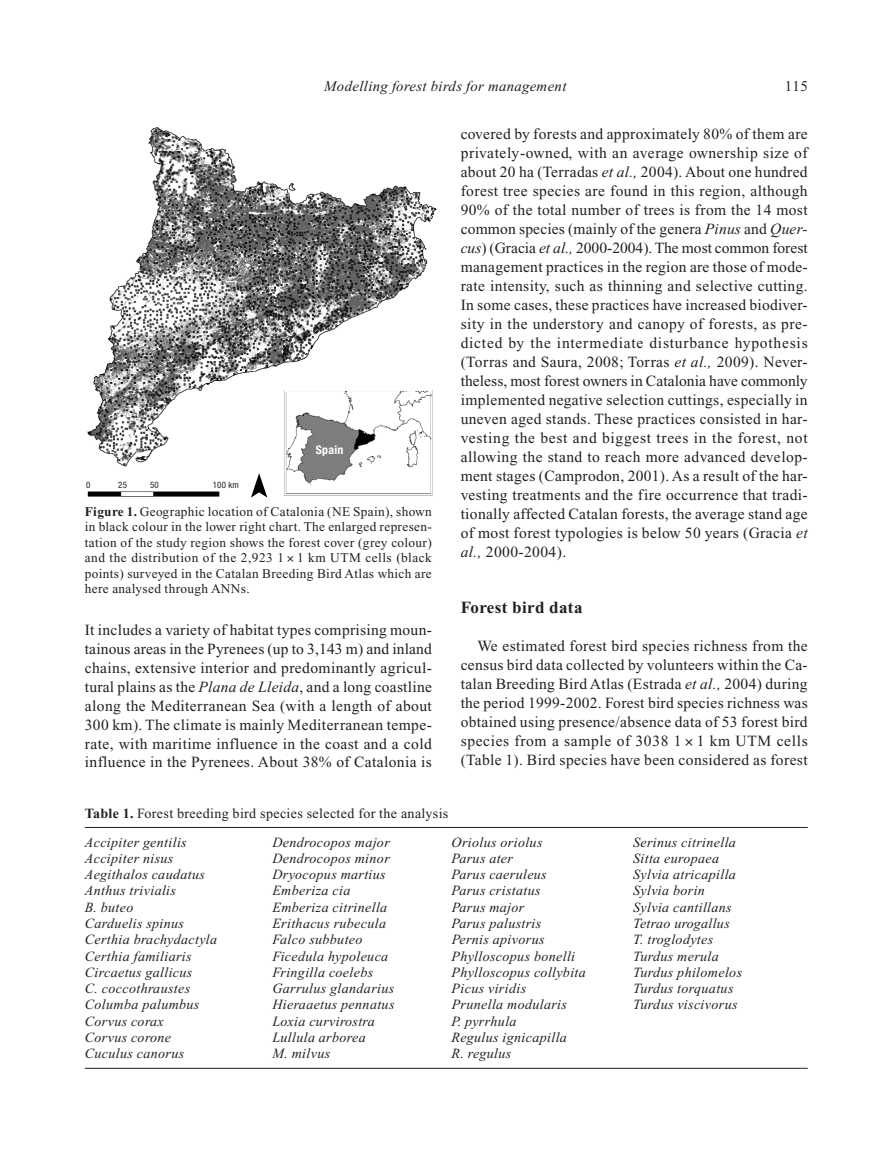
<style>
.page{position:relative;width:893px;height:1149px;background:#fff}
.page>*{position:absolute;margin:0;border:0;box-sizing:border-box;transform-origin:0 0}
.t1{font:700 16.95px "Times New Roman";letter-spacing:.025em;color:#231f20}
.t2{font:15.6px/18.9px "Times New Roman";letter-spacing:.025em;color:#231f20;text-align:justify}
.t3{font:italic 14.85px "Times New Roman";letter-spacing:.025em;color:#231f20}
.t4{font:14.85px "Times New Roman";color:#231f20}
.t5{font:italic 14.1px "Times New Roman";letter-spacing:.025em;color:#231f20}
.t6{font:14.1px/29.1px "Times New Roman";letter-spacing:.025em;color:#231f20}
.t7{font:13.35px/15.6px "Times New Roman";letter-spacing:.025em;color:#231f20;text-align:justify}
.t8{font:700 condensed 11.85px "Helvetica Neue";letter-spacing:.025em;color:#fff}
.t9{font:condensed 8.85px "Helvetica Neue";letter-spacing:.025em;color:#231f20}
.s1{font-weight:700}
.s2{font-style:italic}
</style>
<div class="page">
<img style="left:87px;top:127px;width:350px;height:371px">
<hr style="left:85px;top:826px;width:723px;height:1px;background:#231f20">
<hr style="left:85px;top:1067px;width:723px;height:1px;background:#231f20">
<p class="t3" style="left:324px;top:81px;width:244px">Modelling forest birds for management</p>
<p class="t4" style="left:785px;top:81px;width:24px">115</p>
<p class="t9" style="left:86px;top:481px;width:6px">0</p>
<p class="t9" style="left:118px;top:481px;width:10px">25</p>
<p class="t9" style="left:150px;top:481px;width:10px">50</p>
<p class="t9" style="left:213px;top:481px;width:28px">100 km</p>
<p class="t8" style="left:316px;top:445px;width:29px">Spain</p>
<p class="t7" style="left:85px;top:504px;width:349px"><span class="s1">Figure 1.</span> Geographic location of Catalonia (NE Spain), shown in black colour in the lower right chart. The enlarged represen&shy;tation of the study region shows the forest cover (grey colour) and the distribution of the 2,923 1 1 km UTM cells (black points) surveyed in the Catalan Breeding Bird Atlas which are here analysed through ANNs.</p>
<p class="t2" style="left:85px;top:621px;width:349px">It includes a variety of habitat types comprising moun&shy;tainous areas in the Pyrenees (up to 3,143 m) and inland chains, extensive interior and predominantly agricul&shy;tural plains as the <span class="s2">Plana de Lleida</span>, and a long coastline along the Mediterranean Sea (with a length of about 300 km). The climate is mainly Mediterranean tempe&shy;rate, with maritime influence in the coast and a cold influence in the Pyrenees. About 38% of Catalonia is</p>
<p class="t2" style="left:461px;top:126px;width:349px">covered by forests and approximately 80% of them are privately-owned, with an average ownership size of about 20 ha (Terradas <span class="s2">et al.,</span> 2004). About one hundred forest tree species are found in this region, although 90% of the total number of trees is from the 14 most common species (mainly of the genera <span class="s2">Pinus</span> and <span class="s2">Quer&shy;cus</span>) (Gracia <span class="s2">et al.,</span> 2000-2004). The most common forest management practices in the region are those of mode&shy;rate intensity, such as thinning and selective cutting.<br>In some cases, these practices have increased biodiver&shy;sity in the understory and canopy of forests, as pre&shy;dicted by the intermediate disturbance hypothesis (Torras and Saura, 2008; Torras <span class="s2">et al.,</span> 2009). Never&shy;theless, most forest owners in Catalonia have commonly implemented negative selection cuttings, especially in uneven aged stands. These practices consisted in har&shy;vesting the best and biggest trees in the forest, not allowing the stand to reach more advanced develop&shy;ment stages (Camprodon, 2001). As a result of the har&shy;vesting treatments and the fire occurrence that tradi&shy;tionally affected Catalan forests, the average stand age of most forest typologies is below 50 years (Gracia <span class="s2">et al.,</span> 2000-2004).</p>
<p class="t1" style="left:461px;top:601px;width:123px">Forest bird data</p>
<p class="t2" style="left:461px;top:638px;width:349px;text-indent:17px">We estimated forest bird species richness from the census bird data collected by volunteers within the Ca&shy;talan Breeding Bird Atlas (Estrada <span class="s2">et al.,</span> 2004) during the period 1999-2002. Forest bird species richness was obtained using presence/absence data of 53 forest bird species from a sample of 3038 1 1 km UTM cells (Table 1). Bird species have been considered as forest</p>
<p class="t6" style="left:85px;top:799px;width:365px"><span class="s1">Table 1.</span> Forest breeding bird species selected for the analysis<br><span class="s2">Accipiter gentilis</span></p>
<p class="t5" style="left:272px;top:836px;width:119px">Dendrocopos major</p>
<p class="t5" style="left:452px;top:836px;width:92px">Oriolus oriolus</p>
<p class="t5" style="left:633px;top:836px;width:104px">Serinus citrinella</p>
<p class="t5" style="left:85px;top:852px;width:90px">Accipiter nisus</p>
<p class="t5" style="left:272px;top:852px;width:119px">Dendrocopos minor</p>
<p class="t5" style="left:452px;top:852px;width:63px">Parus ater</p>
<p class="t5" style="left:633px;top:852px;width:87px">Sitta europaea</p>
<p class="t5" style="left:85px;top:869px;width:122px">Aegithalos caudatus</p>
<p class="t5" style="left:272px;top:869px;width:115px">Dryocopus martius</p>
<p class="t5" style="left:452px;top:869px;width:97px">Parus caeruleus</p>
<p class="t5" style="left:633px;top:869px;width:104px">Sylvia atricapilla</p>
<p class="t5" style="left:85px;top:885px;width:93px">Anthus trivialis</p>
<p class="t5" style="left:272px;top:885px;width:80px">Emberiza cia</p>
<p class="t5" style="left:452px;top:885px;width:90px">Parus cristatus</p>
<p class="t5" style="left:633px;top:885px;width:73px">Sylvia borin</p>
<p class="t5" style="left:85px;top:901px;width:50px">B. buteo</p>
<p class="t5" style="left:272px;top:901px;width:116px">Emberiza citrinella</p>
<p class="t5" style="left:452px;top:901px;width:74px">Parus major</p>
<p class="t5" style="left:633px;top:901px;width:100px">Sylvia cantillans</p>
<p class="t5" style="left:85px;top:917px;width:101px">Carduelis spinus</p>
<p class="t5" style="left:272px;top:917px;width:115px">Erithacus rubecula</p>
<p class="t5" style="left:452px;top:917px;width:91px">Parus palustris</p>
<p class="t5" style="left:633px;top:917px;width:98px">Tetrao urogallus</p>
<p class="t5" style="left:85px;top:934px;width:134px">Certhia brachydactyla</p>
<p class="t5" style="left:272px;top:934px;width:92px">Falco subbuteo</p>
<p class="t5" style="left:452px;top:934px;width:94px">Pernis apivorus</p>
<p class="t5" style="left:633px;top:934px;width:82px">T. troglodytes</p>
<p class="t5" style="left:85px;top:950px;width:108px">Certhia familiaris</p>
<p class="t5" style="left:272px;top:950px;width:117px">Ficedula hypoleuca</p>
<p class="t5" style="left:452px;top:950px;width:125px">Phylloscopus bonelli</p>
<p class="t5" style="left:633px;top:950px;width:87px">Turdus merula</p>
<p class="t5" style="left:85px;top:966px;width:109px">Circaetus gallicus</p>
<p class="t5" style="left:272px;top:966px;width:102px">Fringilla coelebs</p>
<p class="t5" style="left:452px;top:966px;width:136px">Phylloscopus collybita</p>
<p class="t5" style="left:633px;top:966px;width:110px">Turdus philomelos</p>
<p class="t5" style="left:85px;top:983px;width:107px">C. coccothraustes</p>
<p class="t5" style="left:272px;top:983px;width:123px">Garrulus glandarius</p>
<p class="t5" style="left:452px;top:983px;width:76px">Picus viridis</p>
<p class="t5" style="left:633px;top:983px;width:102px">Turdus torquatus</p>
<p class="t5" style="left:85px;top:999px;width:116px">Columba palumbus</p>
<p class="t5" style="left:272px;top:999px;width:124px">Hieraaetus pennatus</p>
<p class="t5" style="left:452px;top:999px;width:117px">Prunella modularis</p>
<p class="t5" style="left:633px;top:999px;width:106px">Turdus viscivorus</p>
<p class="t5" style="left:85px;top:1015px;width:80px">Corvus corax</p>
<p class="t5" style="left:272px;top:1015px;width:104px">Loxia curvirostra</p>
<p class="t5" style="left:452px;top:1015px;width:67px">P. pyrrhula</p>
<p class="t5" style="left:85px;top:1031px;width:88px">Corvus corone</p>
<p class="t5" style="left:272px;top:1031px;width:95px">Lullula arborea</p>
<p class="t5" style="left:452px;top:1031px;width:117px">Regulus ignicapilla</p>
<p class="t5" style="left:85px;top:1048px;width:101px">Cuculus canorus</p>
<p class="t5" style="left:272px;top:1048px;width:59px">M. milvus</p>
<p class="t5" style="left:452px;top:1048px;width:61px">R. regulus</p>
</div>
